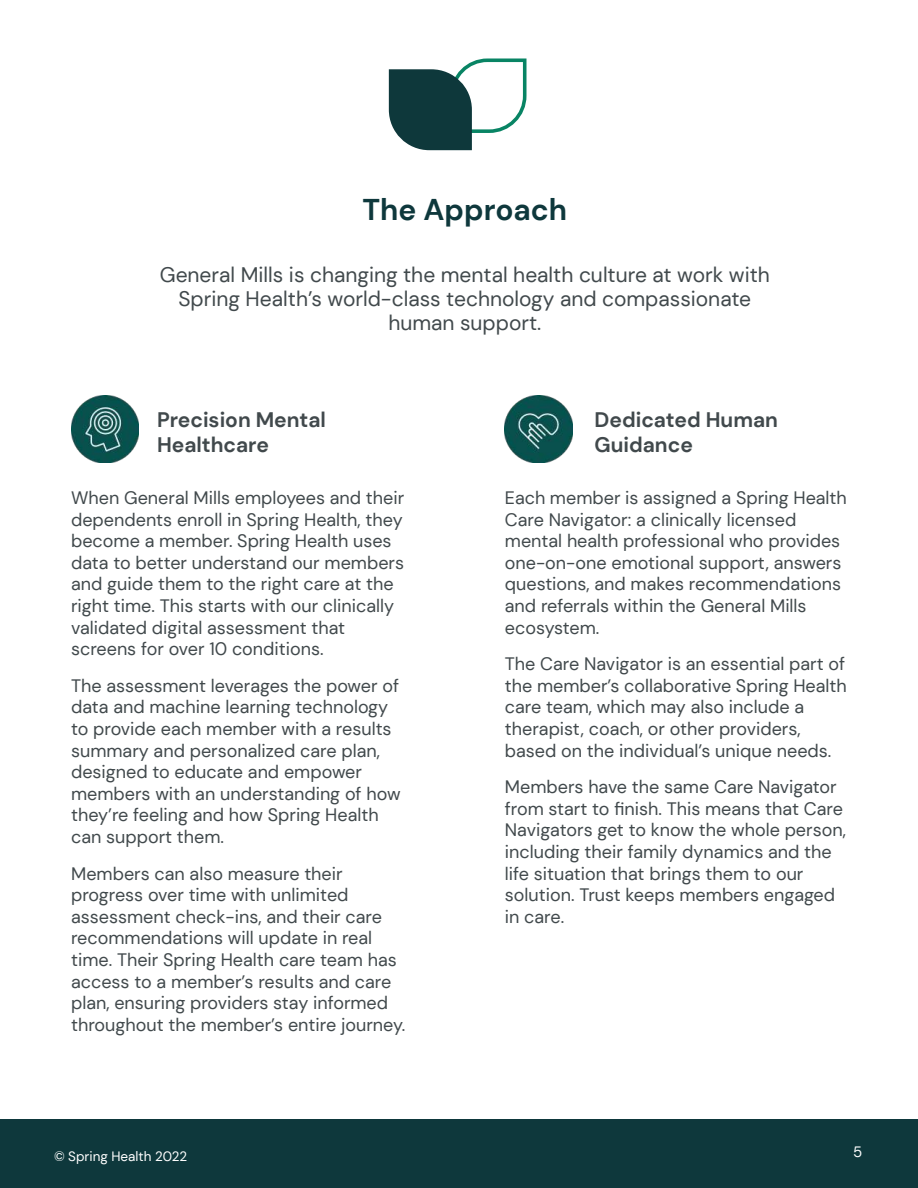
<style>
.page{position:relative;width:918px;height:1188px;background:#fff}
.page>*{position:absolute;margin:0;border:0;box-sizing:border-box;transform-origin:0 0}
.t1{font:700 30px "DM Sans";color:#0e383c}
.t2{font:21px/24px "DM Sans";color:#41494c;text-align:center}
.t3{font:700 21px/25.2px "DM Sans";color:#41494c}
.t4{font:18px/21.6px "DM Sans";color:#41494c}
.t5{font:15px "DM Sans";color:#fff}
.t6{font:13.5px "DM Sans";color:#fff}
</style>
<div class="page">
<div style="left:0;top:1120px;width:918px;height:68px;background:#0e383c"></div>
<svg style="left:389px;top:58px;width:138px;height:92px"></svg>
<img style="left:71px;top:395px;width:68px;height:68px">
<img style="left:505px;top:395px;width:68px;height:68px">
<h1 class="t1" style="left:363px;top:199px;width:206px">The Approach</h1>
<p class="t2" style="left:160px;top:264px;width:612px">General Mills is changing the mental health culture at work with<br>Spring Health’s world-class technology and compassionate human support.</p>
<p class="t3" style="left:157px;top:409px;width:171px">Precision Mental<br>Healthcare</p>
<p class="t3" style="left:595px;top:409px;width:185px">Dedicated Human<br>Guidance</p>
<p class="t4" style="left:71px;top:488px;width:335px">When General Mills employees and their dependents enroll in Spring Health, they become a member. Spring Health uses data to better understand our members and guide them to the right care at the right time. This starts with our clinically validated digital assessment that screens for over 10 conditions.</p>
<p class="t4" style="left:71px;top:676px;width:331px">The assessment leverages the power of data and machine learning technology to provide each member with a results summary and personalized care plan, designed to educate and empower members with an understanding of how they’re feeling and how Spring Health can support them.</p>
<p class="t4" style="left:71px;top:864px;width:336px">Members can also measure their progress over time with unlimited assessment check-ins, and their care recommendations will update in real time. Their Spring Health care team has access to a member’s results and care plan, ensuring providers stay informed throughout the member’s entire journey.</p>
<p class="t4" style="left:505px;top:488px;width:344px">Each member is assigned a Spring Health Care Navigator: a clinically licensed mental health professional who provides one-on-one emotional support, answers questions, and makes recommendations and referrals within the General Mills ecosystem.</p>
<p class="t4" style="left:505px;top:654px;width:343px">The Care Navigator is an essential part of the member’s collaborative Spring Health care team, which may also include a therapist, coach, or other providers, based on the individual’s unique needs.</p>
<p class="t4" style="left:505px;top:777px;width:343px">Members have the same Care Navigator from start to finish. This means that Care Navigators get to know the whole person, including their family dynamics and the life situation that brings them to our solution. Trust keeps members engaged in care.</p>
<p class="t6" style="left:54px;top:1150px;width:135px">© Spring Health 2022</p>
<p class="t5" style="left:853px;top:1145px;width:11px">5</p>
</div>
